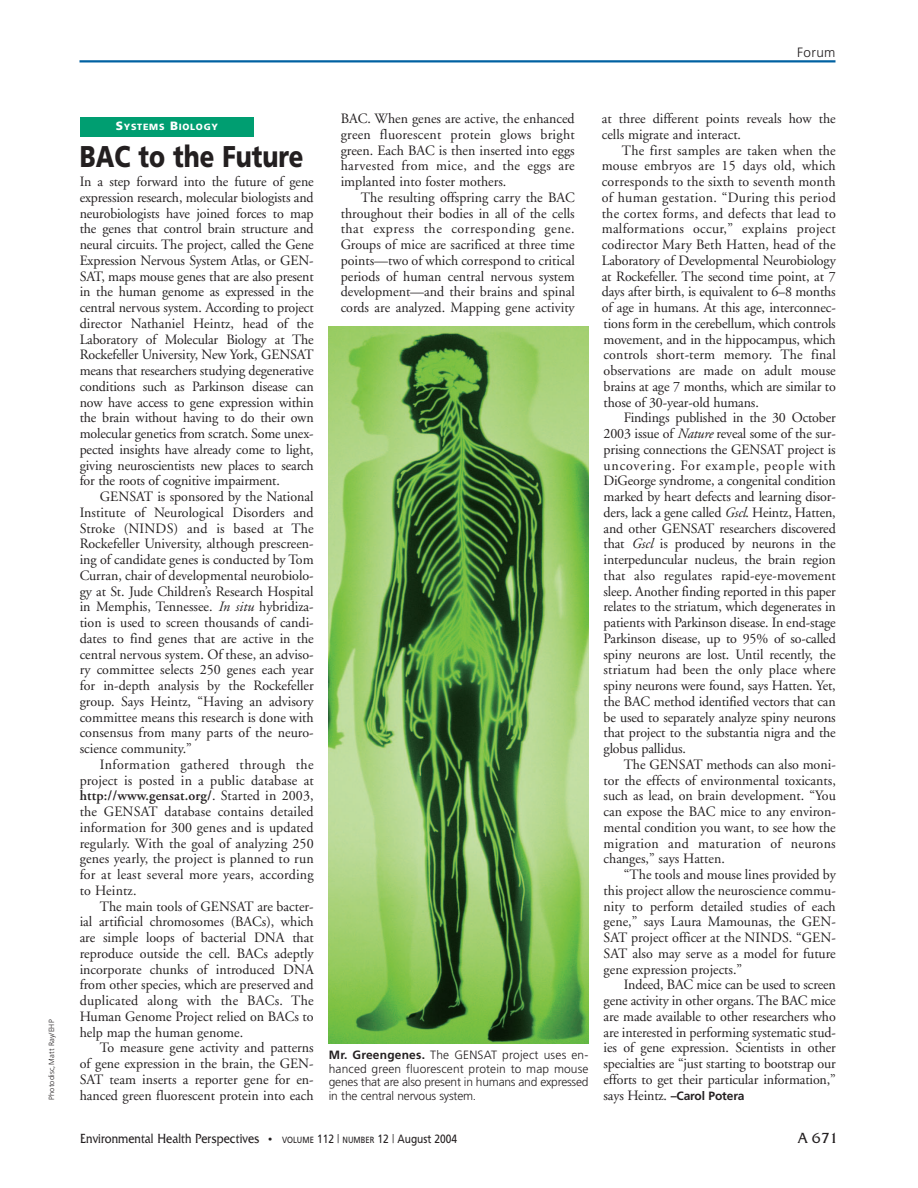
<style>
.page{position:relative;width:918px;height:1188px;background:#fff}
.page>*{position:absolute;margin:0;border:0;box-sizing:border-box;transform-origin:0 0}
.t1{font:900 30px "Frutiger";color:#231f20;scale:.8 1}
.t2{font:15px "Friz Quadrata IT Cby BT";color:#231f20}
.t3{font:14.25px/15.8px "Adobe Garamond";color:#231f20;text-align:justify}
.t4{font:13.5px "Friz Quadrata IT Cby BT";color:#231f20;scale:.85 1}
.t5{font:300 13.5px "Frutiger";letter-spacing:.03em;color:#231f20}
.t6{font:300 12px/13.5px "Frutiger";letter-spacing:-.015em;color:#231f20;text-align:justify}
.t7{font:700 12px "Frutiger";letter-spacing:-.01em;color:#231f20}
.t8{font:900 9px "Frutiger";letter-spacing:.08em;color:#fff}
.t9{font:300 7.5px "Frutiger";letter-spacing:.015em;color:#231f20}
.s1{font-size:12px}
.s2{font-style:italic}
.s3{font-weight:600}
.s4{font-weight:700}
.s5{font-family:"Adobe Garamond";font-weight:400;font-size:14.25px}
.s6{font-size:10.5px}
.s7{font-family:"Frutiger";font-size:9px}
.s8{font-family:"Frutiger";font-size:12px}
.s9{font-family:"Frutiger";font-weight:300;font-size:12px}
</style>
<div class="page">
<hr style="left:80px;top:60px;width:756px;height:2px;background:#0061a2">
<div style="left:80px;top:117px;width:174px;height:19px;background:#009e71"></div>
<img style="left:329px;top:327px;width:260px;height:717px">
<p class="t9" style="left:48px;top:1100px;width:82px;rotate:-90deg">Photodisc, Matt Ray/EHP</p>
<p class="t5" style="left:797px;top:47px;width:40px">Forum</p>
<p class="t8" style="left:116px;top:124px;width:104px"><span class="s1">S</span>YSTEMS <span class="s1">B</span>IOLOGY</p>
<h1 class="t1" style="left:80px;top:145px;width:281px">BAC to the Future</h1>
<p class="t3" style="left:80px;top:175px;width:236px">In a step forward into the future of gene expression research, molecular biologists and neurobiologists have joined forces to map the genes that control brain structure and neural circuits. The project, called the Gene Expression Nervous System Atlas, or GEN-SAT, maps mouse genes that are also present in the human genome as expressed in the central nervous system. According to project director Nathaniel Heintz, head of the Laboratory of Molecular Biology at The Rockefeller University, New York, GENSAT means that researchers studying degenerative conditions such as Parkinson disease can now have access to gene expression within the brain without having to do their own molecular genetics from scratch. Some unex&shy;pected insights have already come to light, giving neuroscientists new places to search for the roots of cognitive impairment.</p>
<p class="t3" style="left:80px;top:490px;width:236px;text-indent:20px">GENSAT is sponsored by the National Institute of Neurological Disorders and Stroke (NINDS) and is based at The Rockefeller University, although prescreen&shy;ing of candidate genes is conducted by Tom Curran, chair of developmental neurobiolo&shy;gy at St. Jude Children’s Research Hospital in Memphis, Tennessee. <span class="s2">In situ</span> hybridiza&shy;tion is used to screen thousands of candi&shy;dates to find genes that are active in the central nervous system. Of these, an adviso&shy;ry committee selects 250 genes each year for in-depth analysis by the Rockefeller group. Says Heintz, “Having an advisory committee means this research is done with consensus from many parts of the neuro&shy;science community.”</p>
<p class="t3" style="left:80px;top:758px;width:236px;text-indent:20px">Information gathered through the project is posted in a public database at <span class="s3">http://www.gensat.org/</span>. Started in 2003, the GENSAT database contains detailed information for 300 genes and is updated regularly. With the goal of analyzing 250 genes yearly, the project is planned to run for at least several more years, according to Heintz.</p>
<p class="t3" style="left:80px;top:899px;width:236px;text-indent:20px">The main tools of GENSAT are bacter&shy;ial artificial chromosomes (BACs), which are simple loops of bacterial DNA that reproduce outside the cell. BACs adeptly incorporate chunks of introduced DNA from other species, which are preserved and duplicated along with the BACs. The Human Genome Project relied on BACs to help map the human genome.</p>
<p class="t3" style="left:80px;top:1041px;width:236px;text-indent:20px">To measure gene activity and patterns of gene expression in the brain, the GEN-SAT team inserts a reporter gene for en&shy;hanced green fluorescent protein into each</p>
<p class="t3" style="left:341px;top:112px;width:236px">BAC. When genes are active, the enhanced green fluorescent protein glows bright green. Each BAC is then inserted into eggs harvested from mice, and the eggs are implanted into foster mothers.</p>
<p class="t3" style="left:341px;top:191px;width:236px;text-indent:20px">The resulting offspring carry the BAC throughout their bodies in all of the cells that express the corresponding gene.<br>Groups of mice are sacrificed at three time points—two of which correspond to critical periods of human central nervous system development—and their brains and spinal cords are analyzed. Mapping gene activity</p>
<p class="t6" style="left:329px;top:1049px;width:261px"><span class="s4">Mr. Greengenes.</span> The GENSAT project uses en&shy;hanced green fluorescent protein to map mouse genes that are also present in humans and expressed in the central nervous system.</p>
<p class="t3" style="left:602px;top:112px;width:236px">at three different points reveals how the cells migrate and interact.</p>
<p class="t3" style="left:602px;top:143px;width:236px;text-indent:20px">The first samples are taken when the mouse embryos are 15 days old, which corresponds to the sixth to seventh month of human gestation. “During this period the cortex forms, and defects that lead to malformations occur,” explains project codirector Mary Beth Hatten, head of the Laboratory of Developmental Neurobiology at Rockefeller. The second time point, at 7 days after birth, is equivalent to 6–8 months of age in humans. At this age, interconnec&shy;tions form in the cerebellum, which controls movement, and in the hippocampus, which controls short-term memory. The final observations are made on adult mouse brains at age 7 months, which are similar to those of 30-year-old humans.</p>
<p class="t3" style="left:604px;top:411px;width:234px;text-indent:20px">Findings published in the 30 October 2003 issue of <span class="s2">Nature</span> reveal some of the sur&shy;prising connections the GENSAT project is uncovering. For example, people with DiGeorge syndrome, a congenital condition marked by heart defects and learning disor&shy;ders, lack a gene called <span class="s2">Gscl</span>. Heintz, Hatten, and other GENSAT researchers discovered that <span class="s2">Gscl</span> is produced by neurons in the interpeduncular nucleus, the brain region that also regulates rapid-eye-movement sleep. Another finding reported in this paper relates to the striatum, which degenerates in patients with Parkinson disease. In end-stage Parkinson disease, up to 95% of so-called spiny neurons are lost. Until recently, the striatum had been the only place where spiny neurons were found, says Hatten. Yet, the BAC method identified vectors that can be used to separately analyze spiny neurons that project to the substantia nigra and the globus pallidus.</p>
<p class="t3" style="left:604px;top:758px;width:234px;text-indent:20px">The GENSAT methods can also moni&shy;tor the effects of environmental toxicants, such as lead, on brain development. “You can expose the BAC mice to any environ&shy;mental condition you want, to see how the migration and maturation of neurons changes,” says Hatten.</p>
<p class="t3" style="left:604px;top:868px;width:234px;text-indent:20px">“The tools and mouse lines provided by this project allow the neuroscience commu&shy;nity to perform detailed studies of each gene,” says Laura Mamounas, the GEN-SAT project officer at the NINDS. “GEN-SAT also may serve as a model for future gene expression projects.”</p>
<p class="t3" style="left:604px;top:978px;width:234px;text-indent:20px">Indeed, BAC mice can be used to screen gene activity in other organs. The BAC mice are made available to other researchers who are interested in performing systematic stud&shy;ies of gene expression. Scientists in other specialties are “just starting to bootstrap our efforts to get their particular information,”</p>
<p class="t7" style="left:604px;top:1090px;width:143px"><span class="s5">says Heintz.</span> –Carol Potera</p>
<p class="t4" style="left:80px;top:1133px;width:445px">Environmental Health Perspectives <span class="s6">•</span> <span class="s7">VOLUME</span> <span class="s8">112</span> <span class="s9">|</span> <span class="s7">NUMBER</span> <span class="s8">12</span> <span class="s9">|</span> <span class="s8">August 2004</span></p>
<p class="t2" style="left:798px;top:1132px;width:42px">A 671</p>
</div>
